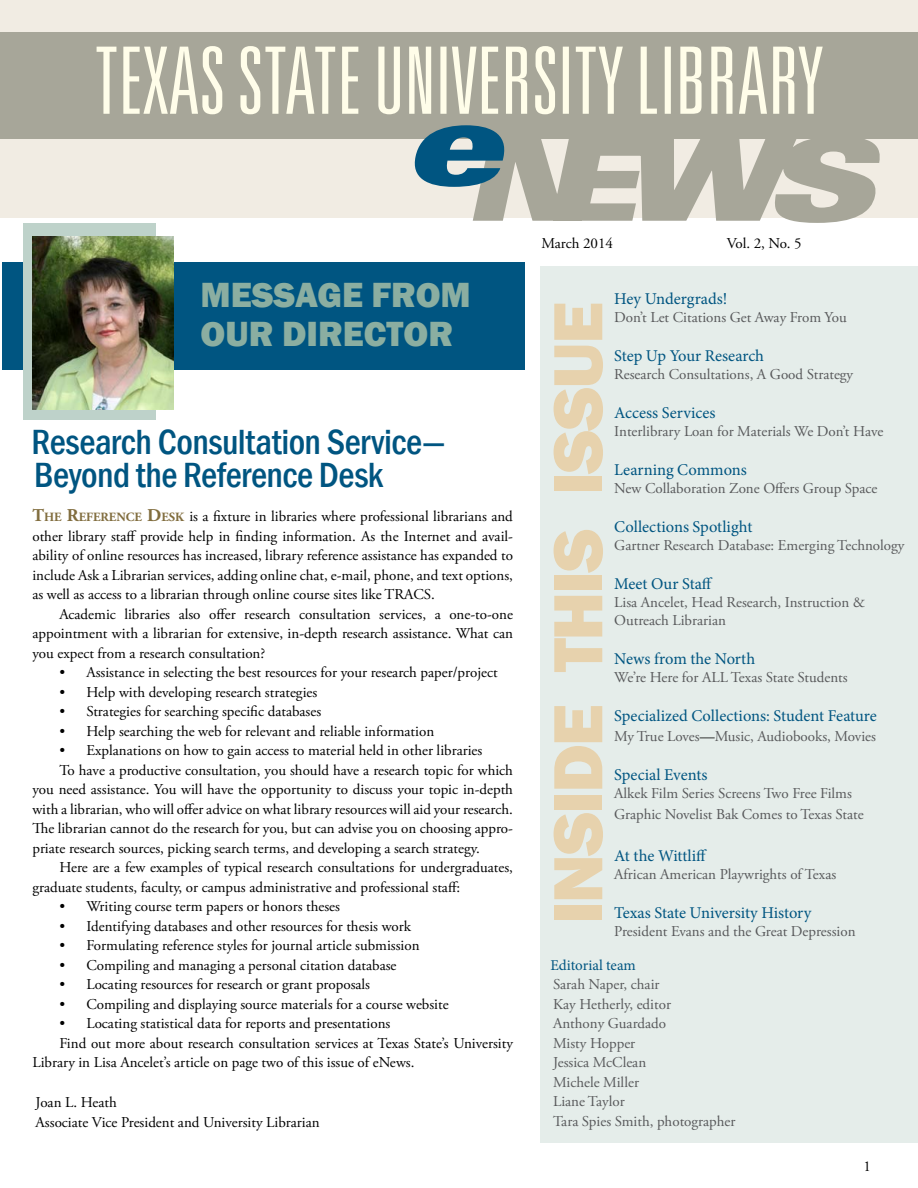
<style>
.page{position:relative;width:918px;height:1188px;background:#fff}
.page>*{position:absolute;margin:0;border:0;box-sizing:border-box;transform-origin:0 0}
.large_header{font:800 72px "Franklin Gothic";letter-spacing:-.03em;color:#e7d2ad}
.TOC_area{font:500 condensed 36px/33px "Franklin Gothic";letter-spacing:-.015em;color:#005581}
.TOC_area-2{font:800 36px/39px "Franklin Gothic";color:#8baea1}
.TOC_area-3{font:16.5px "Minion Pro";color:#005581}
.TOC_area-4{font:15px/19.5px "Adobe Garamond Pro";color:#000}
.TOC_area-5{font:15px/19.5px "Adobe Garamond Pro";color:#58595b}
.body_text{font:15px "Adobe Garamond Pro";color:#000}
.s1{font-weight:700;font-size:18px;color:#816d3e}
.s2{font-weight:700;font-size:12.6px;color:#816d3e}
.s3{color:#000}
.s4{font-family:"Minion Pro";color:#005581}
</style>
<div class="page">
<div style="left:0;top:0;width:918px;height:218px;background:#f1ece3"></div>
<div style="left:0;top:32px;width:918px;height:107px;background:#a7a699"></div>
<svg style="left:414px;top:125px;width:466px;height:98px"></svg>
<svg style="left:97px;top:46px;width:726px;height:68px"></svg>
<div style="left:2px;top:262px;width:523px;height:108px;background:#005581"></div>
<div style="left:23px;top:224px;width:133px;height:196px;background:#bed2ca"></div>
<img style="left:33px;top:237px;width:140px;height:172px">
<div style="left:540px;top:266px;width:378px;height:877px;background:#e5edea"></div>
<h2 class="TOC_area-2" style="left:200px;top:275px;width:272px">MESSAGE FROM<br>OUR DIRECTOR</h2>
<h2 class="TOC_area" style="left:32px;top:425px;width:415px">Research Consultation Service—<br>Beyond the Reference Desk</h2>
<h2 class="TOC_area-4" style="left:32px;top:507px;width:482px"><span class="s1">T</span><span class="s2">HE</span> <span class="s1">R</span><span class="s2">EFERENCE</span> <span class="s1">D</span><span class="s2">ESK</span> is a fixture in libraries where professional librarians and</h2>
<h2 class="TOC_area-4" style="left:32px;top:527px;width:482px">other library staff provide help in finding information. As the Internet and avail-</h2>
<h2 class="TOC_area-4" style="left:32px;top:546px;width:482px">ability of online resources has increased, library reference assistance has expanded to</h2>
<h2 class="TOC_area-4" style="left:32px;top:566px;width:482px">include Ask a Librarian services, adding online chat, e-mail, phone, and text options,</h2>
<h2 class="TOC_area-4" style="left:32px;top:585px;width:404px">as well as access to a librarian through online course sites like TRACS.</h2>
<h2 class="TOC_area-4" style="left:59px;top:605px;width:455px">Academic libraries also offer research consultation services, a one-to-one</h2>
<h2 class="TOC_area-4" style="left:32px;top:624px;width:482px">appointment with a librarian for extensive, in-depth research assistance. What can</h2>
<h2 class="TOC_area-4" style="left:32px;top:644px;width:234px">you expect from a research consultation?</h2>
<h2 class="TOC_area-4" style="left:59px;top:663px;width:440px">• Assistance in selecting the best resources for your research paper/project</h2>
<h2 class="TOC_area-4" style="left:59px;top:683px;width:259px">• Help with developing research strategies</h2>
<h2 class="TOC_area-4" style="left:59px;top:702px;width:263px">• Strategies for searching specific databases</h2>
<h2 class="TOC_area-4" style="left:59px;top:722px;width:376px">• Help searching the web for relevant and reliable information</h2>
<h2 class="TOC_area-4" style="left:59px;top:741px;width:424px">• Explanations on how to gain access to material held in other libraries</h2>
<h2 class="TOC_area-4" style="left:59px;top:761px;width:455px">To have a productive consultation, you should have a research topic for which</h2>
<h2 class="TOC_area-4" style="left:32px;top:780px;width:482px">you need assistance. You will have the opportunity to discuss your topic in-depth</h2>
<h2 class="TOC_area-4" style="left:32px;top:800px;width:482px">with a librarian, who will offer advice on what library resources will aid your research.</h2>
<h2 class="TOC_area-4" style="left:32px;top:819px;width:482px">The librarian cannot do the research for you, but can advise you on choosing appro-</h2>
<h2 class="TOC_area-4" style="left:32px;top:839px;width:449px">priate research sources, picking search terms, and developing a search strategy.</h2>
<h2 class="TOC_area-4" style="left:59px;top:858px;width:455px">Here are a few examples of typical research consultations for undergraduates,</h2>
<h2 class="TOC_area-4" style="left:32px;top:878px;width:429px">graduate students, faculty, or campus administrative and professional staff:</h2>
<h2 class="TOC_area-4" style="left:59px;top:897px;width:282px">• Writing course term papers or honors theses</h2>
<h2 class="TOC_area-4" style="left:59px;top:917px;width:353px">• Identifying databases and other resources for thesis work</h2>
<h2 class="TOC_area-4" style="left:59px;top:936px;width:362px">• Formulating reference styles for journal article submission</h2>
<h2 class="TOC_area-4" style="left:59px;top:956px;width:339px">• Compiling and managing a personal citation database</h2>
<h2 class="TOC_area-4" style="left:59px;top:975px;width:312px">• Locating resources for research or grant proposals</h2>
<h2 class="TOC_area-4" style="left:59px;top:995px;width:391px">• Compiling and displaying source materials for a course website</h2>
<h2 class="TOC_area-4" style="left:59px;top:1014px;width:333px">• Locating statistical data for reports and presentations</h2>
<h2 class="TOC_area-4" style="left:59px;top:1034px;width:455px">Find out more about research consultation services at Texas State’s University</h2>
<h2 class="TOC_area-4" style="left:32px;top:1053px;width:384px">Library in Lisa Ancelet’s article on page two of this issue of eNews.</h2>
<h2 class="TOC_area-4" style="left:36px;top:1093px;width:286px">Joan L. Heath<br>Associate Vice President and University Librarian</h2>
<p class="body_text" style="left:541px;top:234px;width:73px">March 2014</p>
<p class="body_text" style="left:727px;top:234px;width:76px">Vol. 2, No. 5</p>
<h1 class="large_header" style="left:532px;top:924px;width:624px;rotate:-90deg">INSIDE THIS ISSUE</h1>
<h2 class="TOC_area-3" style="left:614px;top:288px;width:115px">Hey Undergrads!</h2>
<h2 class="TOC_area-5" style="left:614px;top:308px;width:234px">Don’t Let Citations Get Away From You</h2>
<h2 class="TOC_area-3" style="left:614px;top:345px;width:151px">Step Up Your Research</h2>
<h2 class="TOC_area-5" style="left:614px;top:365px;width:240px">Research Consultations, A Good Strategy</h2>
<h2 class="TOC_area-3" style="left:614px;top:402px;width:103px">Access Services</h2>
<h2 class="TOC_area-5" style="left:614px;top:422px;width:271px">Interlibrary Loan for Materials We Don’t Have</h2>
<h2 class="TOC_area-3" style="left:614px;top:459px;width:134px">Learning Commons</h2>
<h2 class="TOC_area-5" style="left:614px;top:479px;width:265px">New Collaboration Zone Offers Group Space</h2>
<h2 class="TOC_area-3" style="left:614px;top:516px;width:140px">Collections Spotlight</h2>
<h2 class="TOC_area-5" style="left:614px;top:536px;width:292px">Gartner Research Database: Emerging Technology</h2>
<h2 class="TOC_area-3" style="left:614px;top:573px;width:100px">Meet Our Staff</h2>
<h2 class="TOC_area-5" style="left:614px;top:594px;width:253px;line-height:18px">Lisa Ancelet, Head Research, Instruction &amp;<br>Outreach Librarian</h2>
<h2 class="TOC_area-3" style="left:614px;top:648px;width:142px">News from the North</h2>
<h2 class="TOC_area-5" style="left:614px;top:668px;width:235px">We’re Here for ALL Texas State Students</h2>
<h2 class="TOC_area-3" style="left:614px;top:705px;width:264px">Specialized Collections: Student Feature</h2>
<h2 class="TOC_area-5" style="left:614px;top:727px;width:263px">My True Loves<span class="s3">—</span>Music, Audiobooks, Movies</h2>
<h2 class="TOC_area-3" style="left:614px;top:764px;width:95px">Special Events</h2>
<h2 class="TOC_area-5" style="left:614px;top:783px;width:251px;line-height:21px">Alkek Film Series Screens Two Free Films<br>Graphic Novelist Bak Comes to Texas State</h2>
<h2 class="TOC_area-3" style="left:614px;top:845px;width:94px">At the Wittliff</h2>
<h2 class="TOC_area-5" style="left:614px;top:865px;width:224px">African American Playwrights of Texas</h2>
<h2 class="TOC_area-3" style="left:614px;top:902px;width:199px">Texas State University History</h2>
<h2 class="TOC_area-5" style="left:614px;top:922px;width:243px">President Evans and the Great Depression</h2>
<h2 class="TOC_area-5" style="left:550px;top:956px;width:187px"><span class="s4">Editorial team<br></span>Sarah Naper, chair<br>Kay Hetherly, editor<br>Anthony Guardado<br>Misty Hopper<br>Jessica McClean<br>Michele Miller<br>Liane Taylor<br>Tara Spies Smith, photographer</h2>
<p class="body_text" style="left:864px;top:1157px;width:9px">1</p>
</div>
